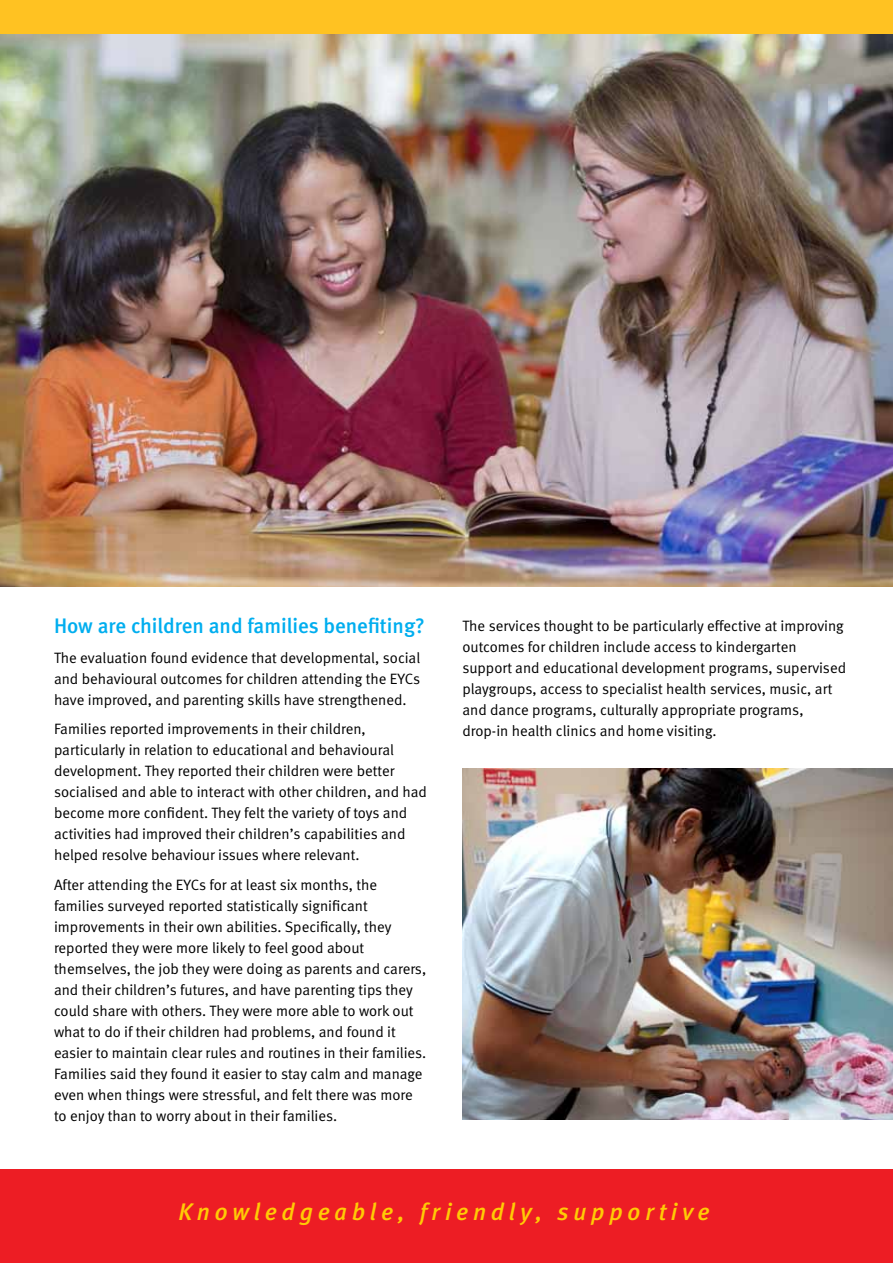
<style>
.page{position:relative;width:893px;height:1263px;background:#fff}
.page>*{position:absolute;margin:0;border:0;box-sizing:border-box;transform-origin:0 0}
.t1{font:italic 24px "Meta Medium LF";letter-spacing:.2em;color:#ffcb05}
.t2{font:21px "Meta Medium LF";color:#00aeef}
.t3{font:15px/21px "Meta Normal LF";color:#000}
</style>
<div class="page">
<img style="left:462px;top:768px;width:431px;height:351px">
<div style="left:0;top:1169px;width:893px;height:94px;background:#ed1d24"></div>
<div style="left:0;top:0;width:893px;height:34px;background:#ffc222"></div>
<img style="left:0;top:34px;width:893px;height:553px">
<h2 class="t2" style="left:54px;top:614px;width:372px">How are children and families benefiting?</h2>
<p class="t3" style="left:54px;top:647px;width:368px;text-align:justify">The evaluation found evidence that developmental, social and behavioural outcomes for children attending the EYCs have improved, and parenting skills have strengthened.</p>
<p class="t3" style="left:54px;top:718px;width:374px">Families reported improvements in their children, particularly in relation to educational and behavioural development. They reported their children were better socialised and able to interact with other children, and had become more confident. They felt the variety of toys and activities had improved their children’s capabilities and helped resolve behaviour issues where relevant.</p>
<p class="t3" style="left:54px;top:874px;width:374px">After attending the EYCs for at least six months, the families surveyed reported statistically significant improvements in their own abilities. Specifically, they reported they were more likely to feel good about themselves, the job they were doing as parents and carers, and their children’s futures, and have parenting tips they could share with others. They were more able to work out what to do if their children had problems, and found it easier to maintain clear rules and routines in their families.<br>Families said they found it easier to stay calm and manage even when things were stressful, and felt there was more to enjoy than to worry about in their families.</p>
<p class="t3" style="left:462px;top:615px;width:385px">The services thought to be particularly effective at improving outcomes for children include access to kindergarten support and educational development programs, supervised playgroups, access to specialist health services, music, art and dance programs, culturally appropriate programs, drop-in health clinics and home visiting.</p>
<h1 class="t1" style="left:178px;top:1197px;width:533px">Knowledgeable, friendly, supportive</h1>
</div>
